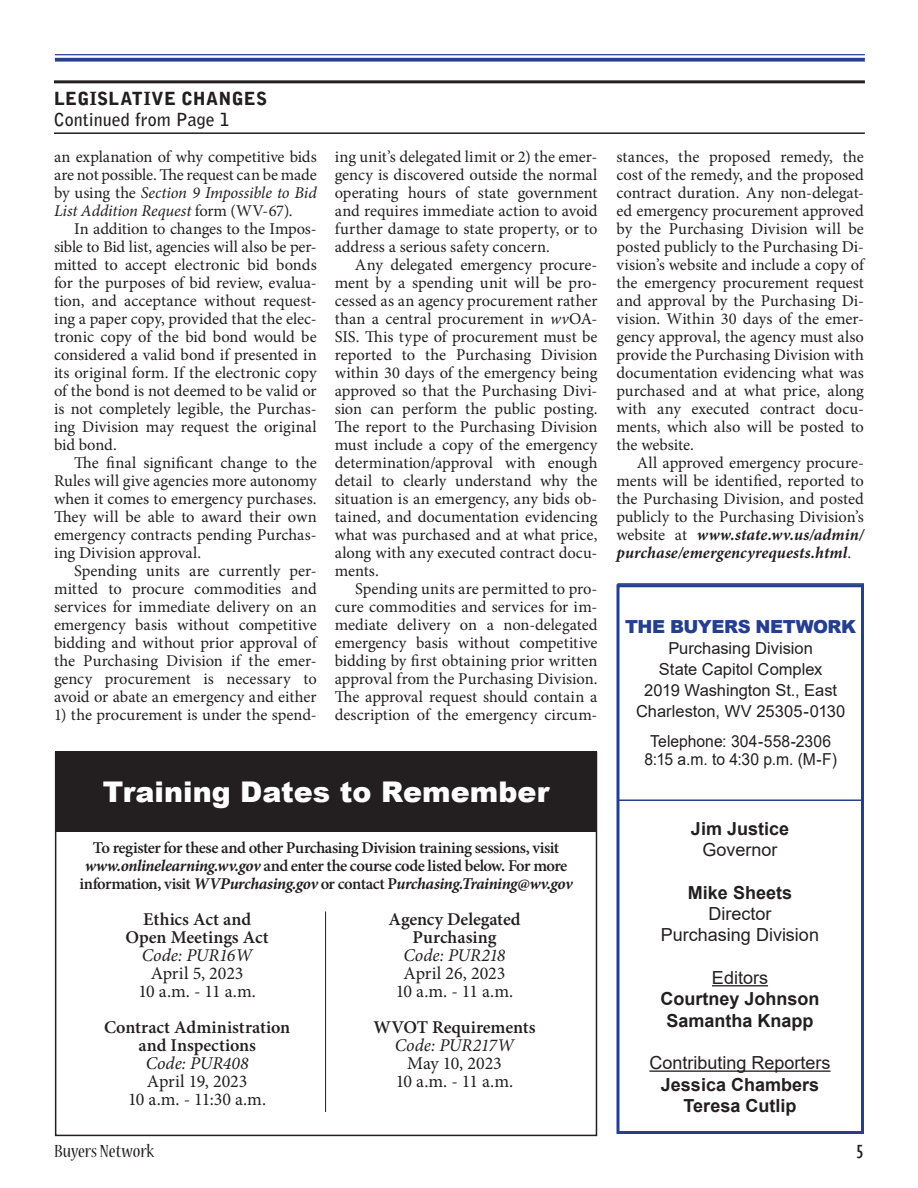
<style>
.page{position:relative;width:918px;height:1188px;background:#fff}
.page>*{position:absolute;margin:0;border:0;box-sizing:border-box;transform-origin:0 0}
.t1{font:900 28.5px "Arial";color:#fff}
.t2{font:condensed 19.5px "Nueva Std";color:#231f20;scale:1.08 1}
.t3{font:condensed 19.5px "Gill Sans";color:#231f20;scale:1.08 1}
.t4{font:600 18px/18px "Minion Pro";color:#231f20;text-align:center}
.t5{font:18px/18px "Minion Pro";letter-spacing:-.01em;color:#231f20;text-align:center}
.t6{font:700 18px/21.3px "Arial";color:#231f20;text-align:center}
.t7{font:18px/21.3px "Arial";color:#231f20;text-align:center}
.t8{font:italic 18px "Minion Pro";color:#231f20}
.t9{font:900 18px "Bell Gothic Std";color:#231f20}
.t10{font:700 18px "Bell Gothic Std";color:#231f20}
.t11{font:900 18px "Arial";letter-spacing:-.025em;color:#253f8e}
.t12{font:16.5px/18px "Minion Pro";color:#231f20;text-align:justify}
.t13{font:600 16.5px/18px "Minion Pro";letter-spacing:-.03em;color:#231f20;text-align:center}
.t14{font:16.5px/21px "Arial";color:#231f20;text-align:center}
.t15{font:16.5px/18px "Arial";color:#231f20;text-align:center;scale:.95 1}
.s1{font-style:italic}
.s2{font-weight:700;font-style:italic}
</style>
<div class="page">
<hr style="left:55px;top:54px;width:810px;height:1px;background:#253f8e">
<svg style="left:55px;top:58px;width:810px;height:4px;background:#3c5399"></svg>
<div style="left:616px;top:584px;width:248px;height:550px;border:3px solid #253f8e"></div>
<div style="left:617px;top:583px;width:247px;height:218px;border:2px solid #253f8e"></div>
<hr style="left:712px;top:985px;width:56px;height:1px;background:#231f20">
<hr style="left:649px;top:1070px;width:182px;height:2px;background:#231f20">
<div style="left:55px;top:752px;width:542px;height:80px;background:#231f20"></div>
<hr style="left:325px;top:912px;width:1px;height:200px;background:#231f20">
<hr style="left:54px;top:80px;width:811px;height:3px;background:#231f20">
<hr style="left:54px;top:132px;width:811px;height:2px;background:#231f20">
<p class="t9" style="left:54px;top:88px;width:12px">LEGISLATIVE</p>
<p class="t9" style="left:181px;top:88px;width:39px">CHANGES</p>
<p class="t10" style="left:54px;top:109px;width:177px">Continued from Page 1</p>
<p class="t12" style="left:54px;top:148px;width:264px">an explanation of why competitive bids are not possible. The request can be made by using the <span class="s1">Section 9 Impossible to Bid List Addition Request</span> form (WV-67).</p>
<p class="t12" style="left:54px;top:220px;width:264px;text-indent:20px">In addition to changes to the Impos&shy;sible to Bid list, agencies will also be per&shy;mitted to accept electronic bid bonds for the purposes of bid review, evalua&shy;tion, and acceptance without request&shy;ing a paper copy, provided that the elec&shy;tronic copy of the bid bond would be considered a valid bond if presented in its original form. If the electronic copy of the bond is not deemed to be valid or is not completely legible, the Purchas&shy;ing Division may request the original bid bond.</p>
<p class="t12" style="left:54px;top:454px;width:264px;text-indent:20px">The final significant change to the Rules will give agencies more autonomy when it comes to emergency purchases.<br>They will be able to award their own emergency contracts pending Purchas&shy;ing Division approval.</p>
<p class="t12" style="left:54px;top:562px;width:264px;text-indent:20px">Spending units are currently per&shy;mitted to procure commodities and services for immediate delivery on an emergency basis without competitive bidding and without prior approval of the Purchasing Division if the emer&shy;gency procurement is necessary to avoid or abate an emergency and either</p>
<p class="t12" style="left:54px;top:706px;width:264px">1) the procurement is under the spend-</p>
<p class="t12" style="left:335px;top:148px;width:264px">ing unit’s delegated limit or 2) the emer&shy;gency is discovered outside the normal operating hours of state government and requires immediate action to avoid further damage to state property, or to address a serious safety concern.</p>
<p class="t12" style="left:335px;top:256px;width:264px;text-indent:20px">Any delegated emergency procure&shy;ment by a spending unit will be pro&shy;cessed as an agency procurement rather than a central procurement in <span class="s1">wv</span>OA-SIS. This type of procurement must be reported to the Purchasing Division within 30 days of the emergency being approved so that the Purchasing Divi&shy;sion can perform the public posting.<br>The report to the Purchasing Division must include a copy of the emergency determination/approval with enough detail to clearly understand why the situation is an emergency, any bids ob&shy;tained, and documentation evidencing what was purchased and at what price, along with any executed contract docu&shy;ments.</p>
<p class="t12" style="left:335px;top:580px;width:264px;text-indent:20px">Spending units are permitted to pro&shy;cure commodities and services for im&shy;mediate delivery on a non-delegated emergency basis without competitive bidding by first obtaining prior written approval from the Purchasing Division.<br>The approval request should contain a description of the emergency circum-</p>
<h1 class="t1" style="left:103px;top:771px;width:448px">Training Dates to Remember</h1>
<p class="t13" style="left:79px;top:839px;width:495px">To register for these and other Purchasing Division training sessions, visit <span class="s2">www.onlinelearning.wv.gov</span> and enter the course code listed below. For more information, visit <span class="s2">WVPurchasing.gov</span> or contact P<span class="s2">urchasing.Training@wv.gov</span></p>
<p class="t4" style="left:126px;top:910px;width:145px">Ethics Act and<br>Open Meetings Act</p>
<p class="t8" style="left:142px;top:943px;width:112px">Code: PUR16W</p>
<p class="t5" style="left:138px;top:964px;width:119px">April 5, 2023<br>10 a.m. - 11 a.m.</p>
<p class="t4" style="left:104px;top:1018px;width:188px">Contract Administration and Inspections</p>
<p class="t8" style="left:146px;top:1051px;width:104px">Code: PUR408</p>
<p class="t5" style="left:128px;top:1072px;width:140px">April 19, 2023<br>10 a.m. - 11:30 a.m.</p>
<p class="t4" style="left:388px;top:910px;width:134px">Agency Delegated<br>Purchasing</p>
<p class="t8" style="left:403px;top:943px;width:104px">Code: PUR218</p>
<p class="t5" style="left:396px;top:964px;width:119px">April 26, 2023<br>10 a.m. - 11 a.m.</p>
<p class="t4" style="left:373px;top:1018px;width:163px">WVOT Requirements</p>
<p class="t8" style="left:395px;top:1033px;width:121px">Code: PUR217W</p>
<p class="t5" style="left:396px;top:1054px;width:119px">May 10, 2023<br>10 a.m. - 11 a.m.</p>
<p class="t12" style="left:616px;top:148px;width:249px">stances, the proposed remedy, the cost of the remedy, and the proposed contract duration. Any non-delegat&shy;ed emergency procurement approved by the Purchasing Division will be posted publicly to the Purchasing Di&shy;vision’s website and include a copy of the emergency procurement request and approval by the Purchasing Di&shy;vision. Within 30 days of the emer&shy;gency approval, the agency must also provide the Purchasing Division with documentation evidencing what was purchased and at what price, along with any executed contract docu&shy;ments, which also will be posted to the website.</p>
<p class="t12" style="left:616px;top:454px;width:249px;text-indent:20px">All approved emergency procure&shy;ments will be identified, reported to the Purchasing Division, and posted publicly to the Purchasing Division’s website at <span class="s2">www.state.wv.us/admin/ purchase/emergencyrequests.html</span>.</p>
<p class="t11" style="left:625px;top:613px;width:233px">THE BUYERS NETWORK</p>
<p class="t14" style="left:636px;top:637px;width:211px">Purchasing Division<br>State Capitol Complex<br>2019 Washington St., East<br>Charleston, WV 25305-0130</p>
<p class="t15" style="left:645px;top:732px;width:204px">Telephone: 304-558-2306<br>8:15 a.m. to 4:30 p.m. (M-F)</p>
<p class="t6" style="left:691px;top:818px;width:100px">Jim Justice</p>
<p class="t7" style="left:702px;top:839px;width:77px">Governor</p>
<p class="t6" style="left:688px;top:882px;width:106px">Mike Sheets</p>
<p class="t7" style="left:661px;top:903px;width:160px">Director<br>Purchasing Division</p>
<p class="t7" style="left:712px;top:967px;width:58px">Editors</p>
<p class="t6" style="left:661px;top:988px;width:161px">Courtney Johnson<br>Samantha Knapp</p>
<p class="t7" style="left:649px;top:1052px;width:183px">Contributing Reporters</p>
<p class="t6" style="left:661px;top:1074px;width:160px">Jessica Chambers<br>Teresa Cutlip</p>
<p class="t2" style="left:54px;top:1143px;width:94px">Buyers Network</p>
<p class="t3" style="left:856px;top:1140px;width:9px">5</p>
</div>
